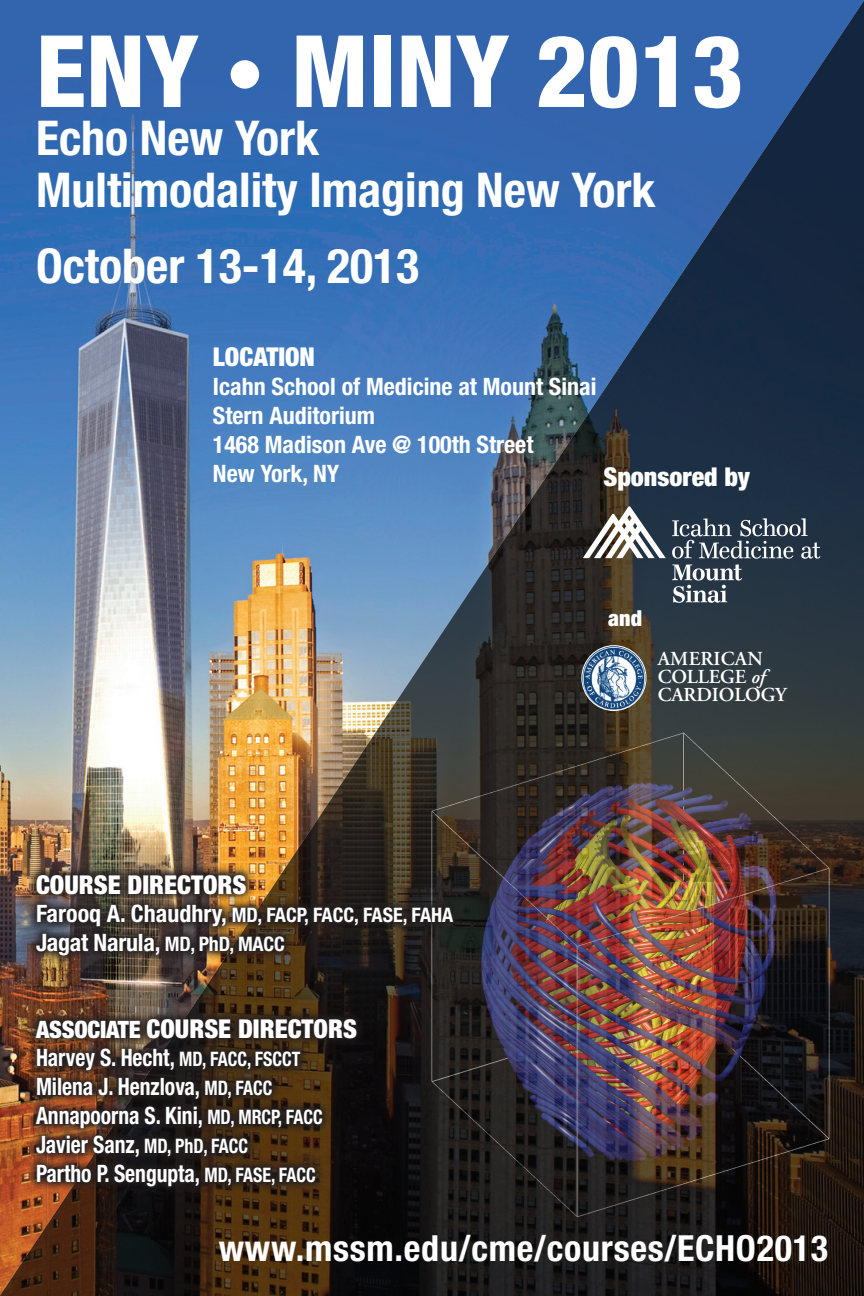
<style>
.page{position:relative;width:864px;height:1296px;background:#fff}
.page>*{position:absolute;margin:0;border:0;box-sizing:border-box;transform-origin:0 0}
.t1{font:800 condensed 100px "Helvetica Neue";color:#fff}
.t2{font:700 condensed 48px/52px "Helvetica Neue";color:#fff}
.t3{font:700 condensed 36px "Helvetica Neue";letter-spacing:.02em;color:#fff}
.t4{font:900 condensed 26px "Helvetica Neue";color:#fff}
.t5{font:700 condensed 24px/28.8px "Helvetica Neue";color:#fff;scale:.9 1}
.t6{font:700 condensed 24px/28.8px "Helvetica Neue";color:#fff}
.t7{font:900 condensed 22px "Helvetica Neue";color:#fff}
.t8{font:700 condensed 20px "Helvetica Neue";color:#fff}
.t9{font:600 19.8px/18px "Adobe Garamond";letter-spacing:-.005em;color:#fff}
.s1{font-size:80px}
.s2{font-style:italic}
.s3{font-size:24px}
.s4{font-size:20px}
</style>
<div class="page">
<img style="left:0;top:0;width:864px;height:1296px">
<img style="left:23px;top:863px;width:438px;height:332px">
<img style="left:582px;top:646px;width:64px;height:64px;border-radius:32px">
<div style="left:581px;top:645px;width:65px;height:66px;border:1px solid #fff;border-radius:50%"></div>
<svg style="left:583px;top:506px;width:83px;height:52px"></svg>
<svg style="left:672px;top:518px;width:149px;height:85px;background:#495764"></svg>
<h1 class="t1" style="left:36px;top:9px;width:709px">ENY <span class="s1">•</span> MINY 2013</h1>
<h2 class="t2" style="left:36px;top:111px;width:621px">Echo New York<br>Multimodality Imaging New York</h2>
<h2 class="t2" style="left:36px;top:240px;width:385px">October 13-14, 2013</h2>
<p class="t4" style="left:213px;top:341px;width:104px">LOCATION</p>
<p class="t6" style="left:213px;top:372px;width:385px">Icahn School of Medicine at Mount Sinai<br>Stern Auditorium<br>1468 Madison Ave @ 100th Street<br>New York, NY</p>
<p class="t4" style="left:603px;top:461px;width:148px">SPONSORED BY</p>
<p class="t7" style="left:608px;top:604px;width:35px">AND</p>
<p class="t9" style="left:658px;top:650px;width:131px">AMERICAN<br>COLLEGE <span class="s2">of<br></span>CARDIOLOGY</p>
<p class="t4" style="left:36px;top:868px;width:183px">COURSE DIRECTORS</p>
<p class="t8" style="left:36px;top:903px;width:419px"><span class="s3">Farooq A. Chaudhry,</span> MD, FACP, FACC, FASE, FAHA</p>
<p class="t6" style="left:36px;top:928px;width:250px">Jagat Narula, <span class="s4">MD, PhD, MACC</span></p>
<p class="t4" style="left:36px;top:1012px;width:293px"><span class="s3">ASSOCIATE</span> COURSE DIRECTORS</p>
<p class="t5" style="left:36px;top:1043px;width:320px">Harvey S. Hecht, <span class="s4">MD, FACC, FSCCT<br></span>Milena J. Henzlova, <span class="s4">MD, FACC<br></span>Annapoorna S. Kini, <span class="s4">MD, MRCP, FACC<br></span>Javier Sanz, <span class="s4">MD, PhD, FACC<br></span>Partho P. Sengupta, <span class="s4">MD, FASE, FACC</span></p>
<h3 class="t3" style="left:219px;top:1226px;width:611px">www.mssm.edu/cme/courses/ECHO2013</h3>
</div>
